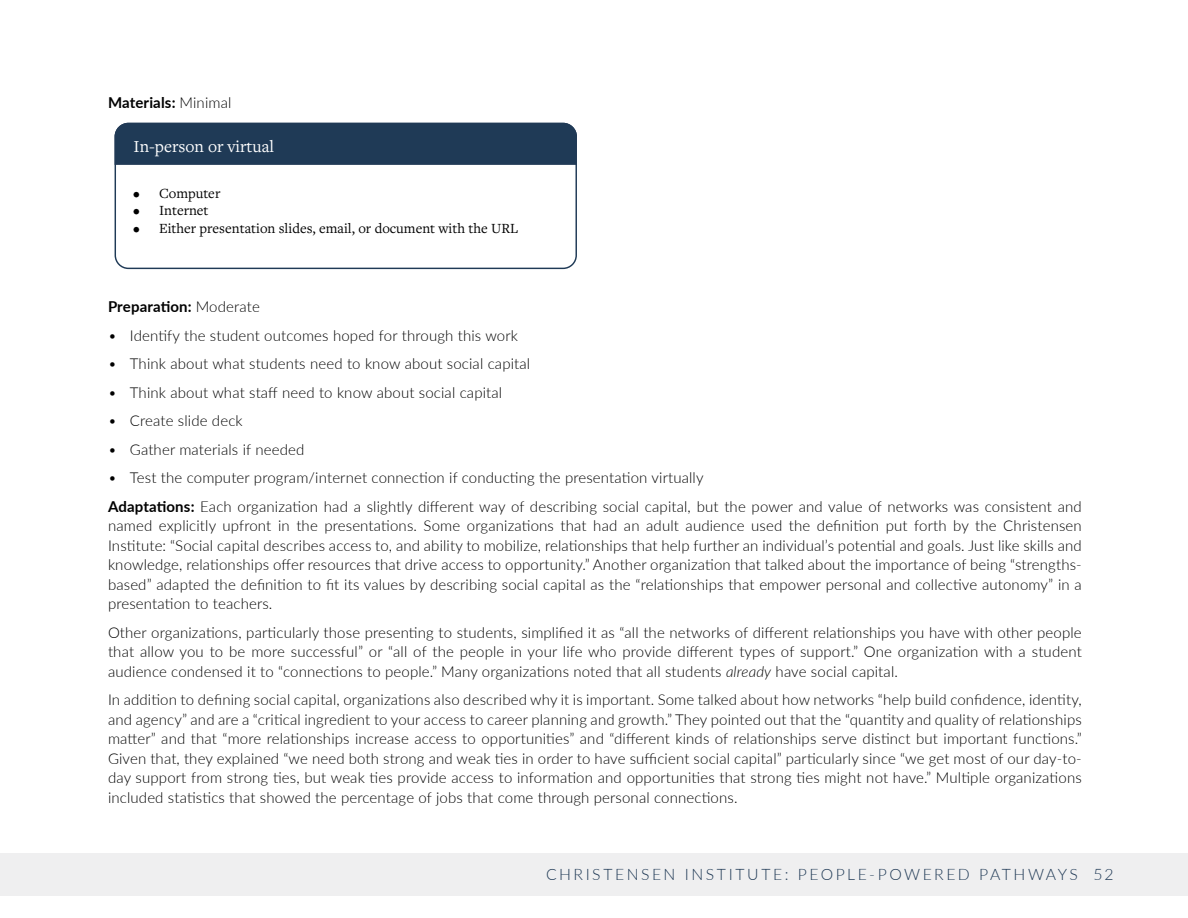
<style>
.page{position:relative;width:1188px;height:918px;background:#fff}
.page>*{position:absolute;margin:0;border:0;box-sizing:border-box;transform-origin:0 0}
.t1{font:17.4px "Freight Text Pro";color:#fff}
.t2{font:300 15.75px "Lato";letter-spacing:.16em;color:#203a56}
.t3{font:300 15px/19.5px "Lato";letter-spacing:.01em;color:#000;text-align:justify}
.t4{font:700 15px "Lato";letter-spacing:.01em;color:#000}
.t5{font:14.55px "Freight Text Pro";color:#000}
.s1{font-weight:300}
.s2{font-weight:700}
.s3{font-style:italic}
</style>
<div class="page">
<svg style="left:114px;top:122px;width:463px;height:44px;background:#28425d"></svg>
<div style="left:0;top:853px;width:1188px;height:43px;background:#efeff0"></div>
<p class="t4" style="left:108px;top:92px;width:125px">Materials: <span class="s1">Minimal</span></p>
<p class="t1" style="left:134px;top:135px;width:142px">In-person or virtual</p>
<p class="t5" style="left:133px;top:184px;width:89px">• Computer</p>
<p class="t5" style="left:133px;top:201px;width:77px">• Internet</p>
<p class="t5" style="left:133px;top:219px;width:387px">• Either presentation slides, email, or document with the URL</p>
<p class="t4" style="left:108px;top:296px;width:153px">Preparation: <span class="s1">Moderate</span></p>
<p class="t3" style="left:108px;top:325px;width:412px">• Identify the student outcomes hoped for through this work</p>
<p class="t3" style="left:108px;top:354px;width:424px">• Think about what students need to know about social capital</p>
<p class="t3" style="left:108px;top:382px;width:396px">• Think about what staff need to know about social capital</p>
<p class="t3" style="left:108px;top:411px;width:136px">• Create slide deck</p>
<p class="t3" style="left:108px;top:439px;width:198px">• Gather materials if needed</p>
<p class="t3" style="left:108px;top:463px;width:975px;line-height:28.5px">• Test the computer program/internet connection if conducting the presentation virtually<br><span class="s2">Adaptations:</span> Each organization had a slightly different way of describing social capital, but the power and value of networks was consistent and</p>
<p class="t3" style="left:108px;top:516px;width:975px">named explicitly upfront in the presentations. Some organizations that had an adult audience used the definition put forth by the Christensen Institute: “Social capital describes access to, and ability to mobilize, relationships that help further an individual’s potential and goals. Just like skills and knowledge, relationships offer resources that drive access to opportunity.” Another organization that talked about the importance of being “strengths&shy;based” adapted the definition to fit its values by describing social capital as the “relationships that empower personal and collective autonomy” in a presentation to teachers.</p>
<p class="t3" style="left:108px;top:622px;width:975px">Other organizations, particularly those presenting to students, simplified it as “all the networks of different relationships you have with other people that allow you to be more successful” or “all of the people in your life who provide different types of support.” One organization with a student audience condensed it to “connections to people.” Many organizations noted that all students <span class="s3">already</span> have social capital.</p>
<p class="t3" style="left:108px;top:690px;width:976px">In addition to defining social capital, organizations also described why it is important. Some talked about how networks “help build confidence, identity, and agency” and are a “critical ingredient to your access to career planning and growth.” They pointed out that the “quantity and quality of relationships matter” and that “more relationships increase access to opportunities” and “different kinds of relationships serve distinct but important functions.” Given that, they explained “we need both strong and weak ties in order to have sufficient social capital” particularly since “we get most of our day-to&shy;day support from strong ties, but weak ties provide access to information and opportunities that strong ties might not have.” Multiple organizations included statistics that showed the percentage of jobs that come through personal connections.</p>
<p class="t2" style="left:546px;top:864px;width:569px">CHRISTENSEN INSTITUTE: PEOPLE-POWERED PATHWAYS 52</p>
</div>
